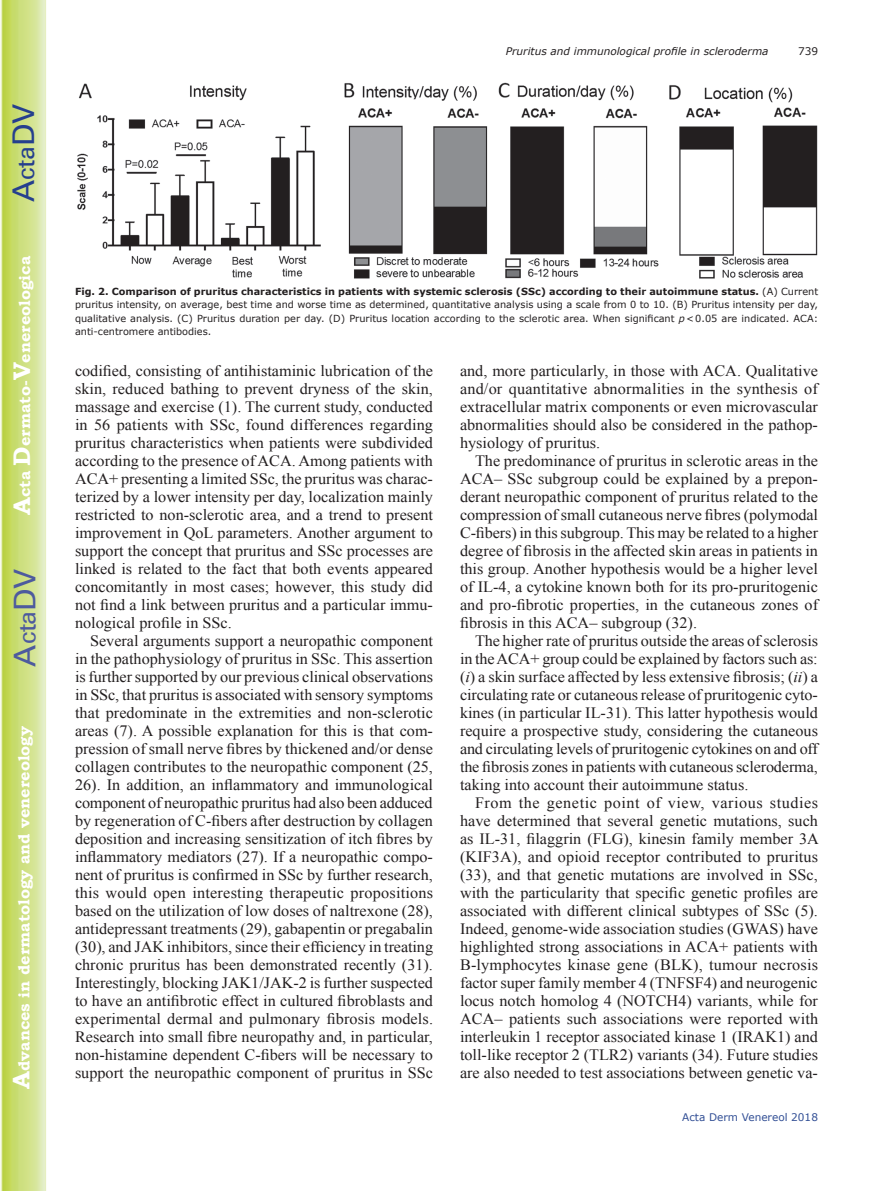
<style>
.page{position:relative;width:893px;height:1191px;background:#fff}
.page>*{position:absolute;margin:0;border:0;box-sizing:border-box;transform-origin:0 0}
.t1{font:30px "Univers";color:#4d5a9e}
.t2{font:30px "Univers";color:#253f8e}
.t3{font:15.75px/18px "Times New Roman";color:#231f20;text-align:justify}
.t4{font:700 15.75px "Bookman Old Style";color:#fff}
.t5{font:italic 10.5px "Verdana";color:#231f20}
.t6{font:10.5px "Verdana";color:#324f95}
.t7{font:10.5px "Verdana";color:#231f20}
.t8{font:9.75px/13.5px "Verdana";color:#231f20;text-align:justify}
.s1{font-size:24px}
.s2{font-weight:700}
.s3{font-style:italic}
</style>
<div class="page">
<svg style="left:1px;top:0;width:45px;height:1191px;background:#cfe084"></svg>
<img style="left:77px;top:83px;width:740px;height:196px">
<h1 class="t2" style="left:6px;top:202px;width:100px;rotate:-90deg">A<span class="s1">cta</span>DV</h1>
<p class="t4" style="left:15px;top:515px;width:260px;rotate:-90deg"><span class="s1">A</span>cta <span class="s1">D</span>ermato-<span class="s1">V</span>enereologica</p>
<h1 class="t1" style="left:7px;top:666px;width:100px;rotate:-90deg">A<span class="s1">cta</span>DV</h1>
<p class="t4" style="left:15px;top:1088px;width:364px;rotate:-90deg"><span class="s1">A</span>dvances in dermatology and venereology</p>
<p class="t5" style="left:506px;top:44px;width:264px">Pruritus and immunological profile in scleroderma</p>
<p class="t7" style="left:798px;top:44px;width:22px">739</p>
<p class="t8" style="left:75px;top:284px;width:745px"><span class="s2">Fig. 2. Comparison of pruritus characteristics in patients with systemic sclerosis (SSc) according to their autoimmune status.</span> (A) Current pruritus intensity, on average, best time and worse time as determined, quantitative analysis using a scale from 0 to 10. (B) Pruritus intensity per day, qualitative analysis. (C) Pruritus duration per day. (D) Pruritus location according to the sclerotic area. When significant <span class="s3">p</span>&lt;0.05 are indicated. ACA: anti-centromere antibodies.</p>
<p class="t3" style="left:75px;top:362px;width:360px">codified, consisting of antihistaminic lubrication of the skin, reduced bathing to prevent dryness of the skin, massage and exercise (1). The current study, conducted in 56 patients with SSc, found differences regarding pruritus characteristics when patients were subdivided according to the presence of ACA. Among patients with ACA+ presenting a limited SSc, the pruritus was charac&shy;terized by a lower intensity per day, localization mainly restricted to non-sclerotic area, and a trend to present improvement in QoL parameters. Another argument to support the concept that pruritus and SSc processes are linked is related to the fact that both events appeared concomitantly in most cases; however, this study did not find a link between pruritus and a particular immu&shy;nological profile in SSc.</p>
<p class="t3" style="left:75px;top:632px;width:360px;text-indent:15px">Several arguments support a neuropathic component in the pathophysiology of pruritus in SSc. This assertion is further supported by our previous clinical observations in SSc, that pruritus is associated with sensory symptoms that predominate in the extremities and non-sclerotic areas (7). A possible explanation for this is that com&shy;pression of small nerve fibres by thickened and/or dense collagen contributes to the neuropathic component (25, 26). In addition, an inflammatory and immunological component of neuropathic pruritus had also been adduced by regeneration of C-fibers after destruction by collagen deposition and increasing sensitization of itch fibres by inflammatory mediators (27). If a neuropathic compo&shy;nent of pruritus is confirmed in SSc by further research, this would open interesting therapeutic propositions based on the utilization of low doses of naltrexone (28), antidepressant treatments (29), gabapentin or pregabalin (30), and JAK inhibitors, since their efficiency in treating chronic pruritus has been demonstrated recently (31).<br>Interestingly, blocking JAK1/JAK-2 is further suspected to have an antifibrotic effect in cultured fibroblasts and experimental dermal and pulmonary fibrosis models.<br>Research into small fibre neuropathy and, in particular, non-histamine dependent C-fibers will be necessary to support the neuropathic component of pruritus in SSc</p>
<p class="t3" style="left:460px;top:362px;width:360px">and, more particularly, in those with ACA. Qualitative and/or quantitative abnormalities in the synthesis of extracellular matrix components or even microvascular abnormalities should also be considered in the pathop&shy;hysiology of pruritus.</p>
<p class="t3" style="left:460px;top:452px;width:360px;text-indent:15px">The predominance of pruritus in sclerotic areas in the ACA– SSc subgroup could be explained by a prepon&shy;derant neuropathic component of pruritus related to the compression of small cutaneous nerve fibres (polymodal C-fibers) in this subgroup. This may be related to a higher degree of fibrosis in the affected skin areas in patients in this group. Another hypothesis would be a higher level of IL-4, a cytokine known both for its pro-pruritogenic and pro-fibrotic properties, in the cutaneous zones of fibrosis in this ACA– subgroup (32).</p>
<p class="t3" style="left:460px;top:632px;width:360px;text-indent:15px">The higher rate of pruritus outside the areas of sclerosis in the ACA+ group could be explained by factors such as: (<span class="s3">i</span>) a skin surface affected by less extensive fibrosis; (<span class="s3">ii</span>) a circulating rate or cutaneous release of pruritogenic cyto&shy;kines (in particular IL-31). This latter hypothesis would require a prospective study, considering the cutaneous and circulating levels of pruritogenic cytokines on and off the fibrosis zones in patients with cutaneous scleroderma, taking into account their autoimmune status.</p>
<p class="t3" style="left:460px;top:794px;width:360px;text-indent:15px">From the genetic point of view, various studies have determined that several genetic mutations, such as IL-31, filaggrin (FLG), kinesin family member 3A (KIF3A), and opioid receptor contributed to pruritus (33), and that genetic mutations are involved in SSc, with the particularity that specific genetic profiles are associated with different clinical subtypes of SSc (5).<br>Indeed, genome-wide association studies (GWAS) have highlighted strong associations in ACA+ patients with B-lymphocytes kinase gene (BLK), tumour necrosis factor super family member 4 (TNFSF4) and neurogenic locus notch homolog 4 (NOTCH4) variants, while for ACA– patients such associations were reported with interleukin 1 receptor associated kinase 1 (IRAK1) and toll-like receptor 2 (TLR2) variants (34). Future studies are also needed to test associations between genetic va-</p>
<p class="t6" style="left:682px;top:1110px;width:137px">Acta Derm Venereol 2018</p>
</div>
